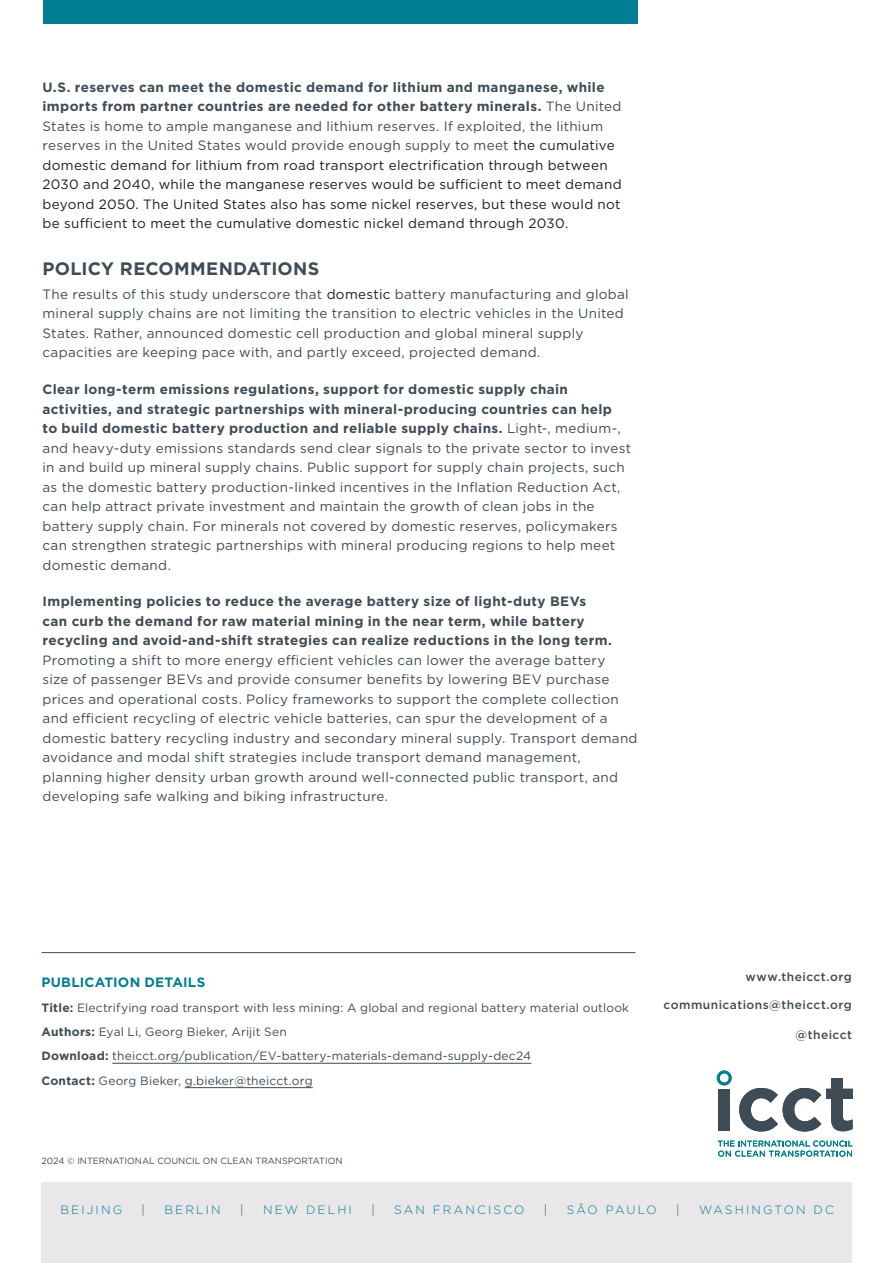
<style>
.page{position:relative;width:893px;height:1263px;background:#fff}
.page>*{position:absolute;margin:0;border:0;box-sizing:border-box;transform-origin:0 0}
.Heading_2{font:700 18px "Gotham";letter-spacing:.015em;color:#3f4b55}
.Body_Copy{font:13.5px/19.5px "Gotham";letter-spacing:.02em;color:#3f4b55}
.Body_Copy-2{font:13.5px/19.5px "Gotham";letter-spacing:.02em;color:#1d1d1d}
.H_Pub_Info{font:700 13.5px "Gotham";letter-spacing:.015em;color:#007e94}
.Pub_info_Text{font:12px "Gotham";letter-spacing:.015em;color:#3f4b55}
.t1{font:500 12px "Gotham";letter-spacing:.04em;color:#3f4b55}
.t2{font:300 12px "Gotham";letter-spacing:.18em;color:#007e94}
.t3{font:300 12px "Gotham";letter-spacing:.145em;color:#007e94}
.t4{font:300 12px "Gotham";color:#3f4b55}
.t5{font:9px "Gotham";color:#3f4b55}
.s1{font-weight:700;color:#3f4b55}
.s2{color:#3f4b55}
.s3{color:#1d1d1d}
.s4{font-weight:700}
</style>
<div class="page">
<div style="left:42px;top:1182px;width:810px;height:81px;background:#e9e7e9"></div>
<div style="left:43px;top:0;width:595px;height:24px;background:#007e94"></div>
<svg style="left:718px;top:1140px;width:134px;height:17px"></svg>
<div style="left:718px;top:1089px;width:12px;height:41px;background:#3f4b55"></div>
<svg style="left:739px;top:1078px;width:114px;height:53px"></svg>
<svg style="left:717px;top:1070px;width:15px;height:15px"></svg>
<hr style="left:41px;top:952px;width:594px;height:1px;background:#3f4b55">
<hr style="left:112px;top:1063px;width:419px;height:1px;background:#3f4b55">
<hr style="left:185px;top:1087px;width:128px;height:1px;background:#3f4b55">
<p class="Body_Copy-2" style="left:43px;top:77px;width:581px"><span class="s1">U.S. reserves can meet the domestic demand for lithium and manganese, while imports from partner countries are needed for other battery minerals.</span> <span class="s2">The United States is home to ample manganese and lithium reserves. If exploited, the lithium reserves in the United States would provide enough supply to meet</span> the cumulative domestic demand for lithium from road transport electrification through between 2030 and 2040, while the manganese reserves would be sufficient to meet demand beyond 2050. The United States also has some nickel reserves, but these would not be sufficient to meet the cumulative domestic nickel demand through 2030.</p>
<p class="Heading_2" style="left:43px;top:257px;width:278px">POLICY RECOMMENDATIONS</p>
<p class="Body_Copy" style="left:43px;top:284px;width:588px">The results of this study underscore that <span class="s3">domestic</span> battery manufacturing and global mineral supply chains are not limiting the transition to electric vehicles in the United States. Rather, announced domestic cell production and global mineral supply capacities are keeping pace with, and partly exceed, projected demand.</p>
<p class="Body_Copy" style="left:43px;top:379px;width:590px"><span class="s4">Clear long-term emissions regulations, support for domestic supply chain activities, and strategic partnerships with mineral-producing countries can help<br>to build domestic battery production and reliable supply chains.</span> Light-, medium-, and heavy-duty emissions standards send clear signals to the private sector to invest in and build up mineral supply chains. Public support for supply chain projects, such as the domestic battery production-linked incentives in the Inflation Reduction Act, can help attract private investment and maintain the growth of clean jobs in the battery supply chain. For minerals not covered by domestic reserves, policymakers can strengthen strategic partnerships with mineral producing regions to help meet domestic demand.</p>
<p class="Body_Copy" style="left:43px;top:591px;width:597px"><span class="s4">Implementing policies to reduce the average battery size of light-duty BEVs<br>can curb the demand for raw material mining in the near term, while battery recycling and avoid-and-shift strategies can realize reductions in the long term.<br></span>Promoting a shift to more energy efficient vehicles can lower the average battery<br>size of passenger BEVs and provide consumer benefits by lowering BEV purchase prices and operational costs. Policy frameworks to support the complete collection and efficient recycling of electric vehicle batteries, can spur the development of a domestic battery recycling industry and secondary mineral supply. Transport demand avoidance and modal shift strategies include transport demand management, planning higher density urban growth around well-connected public transport, and developing safe walking and biking infrastructure.</p>
<p class="H_Pub_Info" style="left:41px;top:973px;width:165px">PUBLICATION DETAILS</p>
<p class="Pub_info_Text" style="left:41px;top:999px;width:589px"><span class="s4">Title:</span> Electrifying road transport with less mining: A global and regional battery material outlook</p>
<p class="Pub_info_Text" style="left:41px;top:1024px;width:247px"><span class="s4">Authors:</span> Eyal Li, Georg Bieker, Arijit Sen</p>
<p class="Pub_info_Text" style="left:41px;top:1048px;width:491px"><span class="s4">Download:</span> theicct.org/publication/EV-battery-materials-demand-supply-dec24</p>
<p class="Pub_info_Text" style="left:41px;top:1073px;width:273px"><span class="s4">Contact:</span> Georg Bieker, g.bieker@theicct.org</p>
<p class="t5" style="left:42px;top:1155px;width:302px">2024 © INTERNATIONAL COUNCIL ON CLEAN TRANSPORTATION</p>
<p class="t1" style="left:746px;top:969px;width:108px">www.theicct.org</p>
<p class="t1" style="left:664px;top:997px;width:190px">communications@theicct.org</p>
<p class="t1" style="left:795px;top:1027px;width:58px">@theicct</p>
<p class="t2" style="left:60px;top:1202px;width:63px">BEIJING</p>
<p class="t4" style="left:142px;top:1202px;width:5px">|</p>
<p class="t2" style="left:164px;top:1202px;width:58px">BERLIN</p>
<p class="t4" style="left:240px;top:1202px;width:5px">|</p>
<p class="t2" style="left:263px;top:1202px;width:90px">NEW DELHI</p>
<p class="t4" style="left:371px;top:1202px;width:5px">|</p>
<p class="t2" style="left:394px;top:1202px;width:132px">SAN FRANCISCO</p>
<p class="t4" style="left:544px;top:1202px;width:5px">|</p>
<p class="t3" style="left:567px;top:1202px;width:92px">SÃO PAULO</p>
<p class="t4" style="left:676px;top:1202px;width:5px">|</p>
<p class="t2" style="left:699px;top:1202px;width:136px">WASHINGTON DC</p>
</div>
